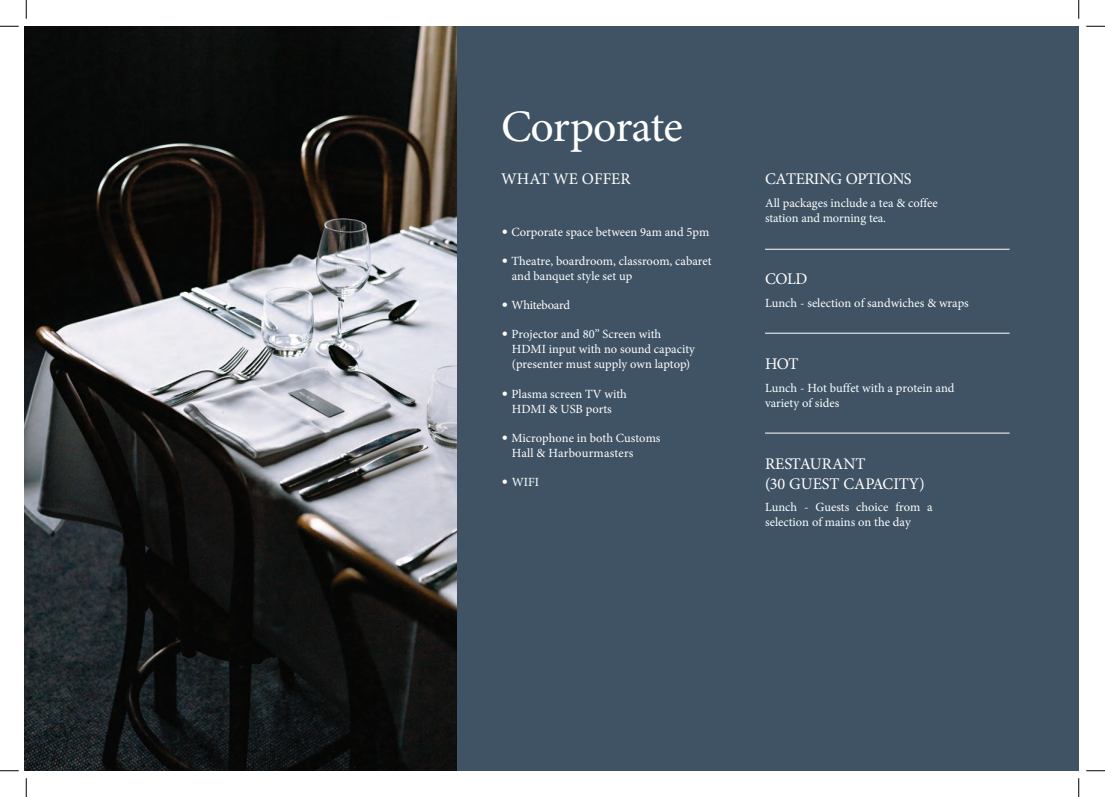
<style>
.page{position:relative;width:1105px;height:797px;background:#fff}
.page>*{position:absolute;margin:0;border:0;box-sizing:border-box;transform-origin:0 0}
.t1{font:45px "Minion Pro";letter-spacing:-.025em;color:#fff}
.t2{font:16.25px/19.5px "Minion Pro";color:#fff}
.t3{font:16.25px "Minion Pro";letter-spacing:-.03em;color:#fff}
.t4{font:12.5px/15px "Minion Pro";color:#fff}
.t5{font:12.5px "Minion Pro";letter-spacing:-.02em;color:#fff}
.s1{font-family:"Palatino"}
</style>
<div class="page">
<div style="left:457px;top:26px;width:622px;height:744px;background:#405364"></div>
<hr style="left:765px;top:249px;width:245px;height:1px;background:#fff">
<hr style="left:765px;top:333px;width:245px;height:1px;background:#fff">
<hr style="left:765px;top:433px;width:245px;height:1px;background:#fff">
<img style="left:24px;top:26px;width:433px;height:744px">
<svg style="left:0;top:25px;width:19px;height:2px"></svg>
<svg style="left:1086px;top:25px;width:19px;height:2px"></svg>
<svg style="left:0;top:770px;width:19px;height:1px"></svg>
<svg style="left:1086px;top:770px;width:19px;height:1px"></svg>
<svg style="left:25px;top:0;width:2px;height:19px"></svg>
<svg style="left:25px;top:778px;width:2px;height:19px"></svg>
<svg style="left:1078px;top:0;width:1px;height:19px"></svg>
<svg style="left:1078px;top:778px;width:1px;height:19px"></svg>
<h1 class="t1" style="left:501px;top:97px;width:183px">Corporate</h1>
<h2 class="t2" style="left:501px;top:169px;width:131px">WHAT WE OFFER</h2>
<p class="t4" style="left:501px;top:224px;width:210px"><span class="s1">•</span> Corporate space between 9am and 5pm</p>
<p class="t4" style="left:512px;top:253px;width:201px;text-indent:-11px"><span class="s1">•</span> Theatre, boardroom, classroom, cabaret and banquet style set up</p>
<p class="t5" style="left:501px;top:297px;width:71px"><span class="s1">•</span> Whiteboard</p>
<p class="t4" style="left:512px;top:327px;width:185px;text-indent:-11px"><span class="s1">•</span> Projector and 80” Screen with<br>HDMI input with no sound capacity (presenter must supply own laptop)</p>
<p class="t4" style="left:501px;top:386px;width:127px;text-align:center"><span class="s1">•</span> Plasma screen TV with<br>HDMI &amp; USB ports</p>
<p class="t4" style="left:512px;top:430px;width:150px;text-indent:-11px"><span class="s1">•</span> Microphone in both Customs<br>Hall &amp; Harbourmasters</p>
<p class="t4" style="left:501px;top:474px;width:39px"><span class="s1">•</span> WIFI</p>
<h2 class="t3" style="left:765px;top:168px;width:148px">CATERING OPTIONS</h2>
<p class="t4" style="left:765px;top:195px;width:174px">All packages include a tea &amp; coffee station and morning tea.</p>
<h2 class="t3" style="left:765px;top:268px;width:44px">COLD</h2>
<p class="t4" style="left:765px;top:295px;width:205px">Lunch - selection of sandwiches &amp; wraps</p>
<h2 class="t3" style="left:765px;top:353px;width:35px">HOT</h2>
<p class="t4" style="left:765px;top:380px;width:191px">Lunch - Hot buffet with a protein and variety of sides</p>
<h2 class="t2" style="left:765px;top:454px;width:161px">RESTAURANT<br>(30 GUEST CAPACITY)</h2>
<p class="t4" style="left:765px;top:499px;width:169px">Lunch - Guests choice from a selection of mains on the day</p>
</div>
